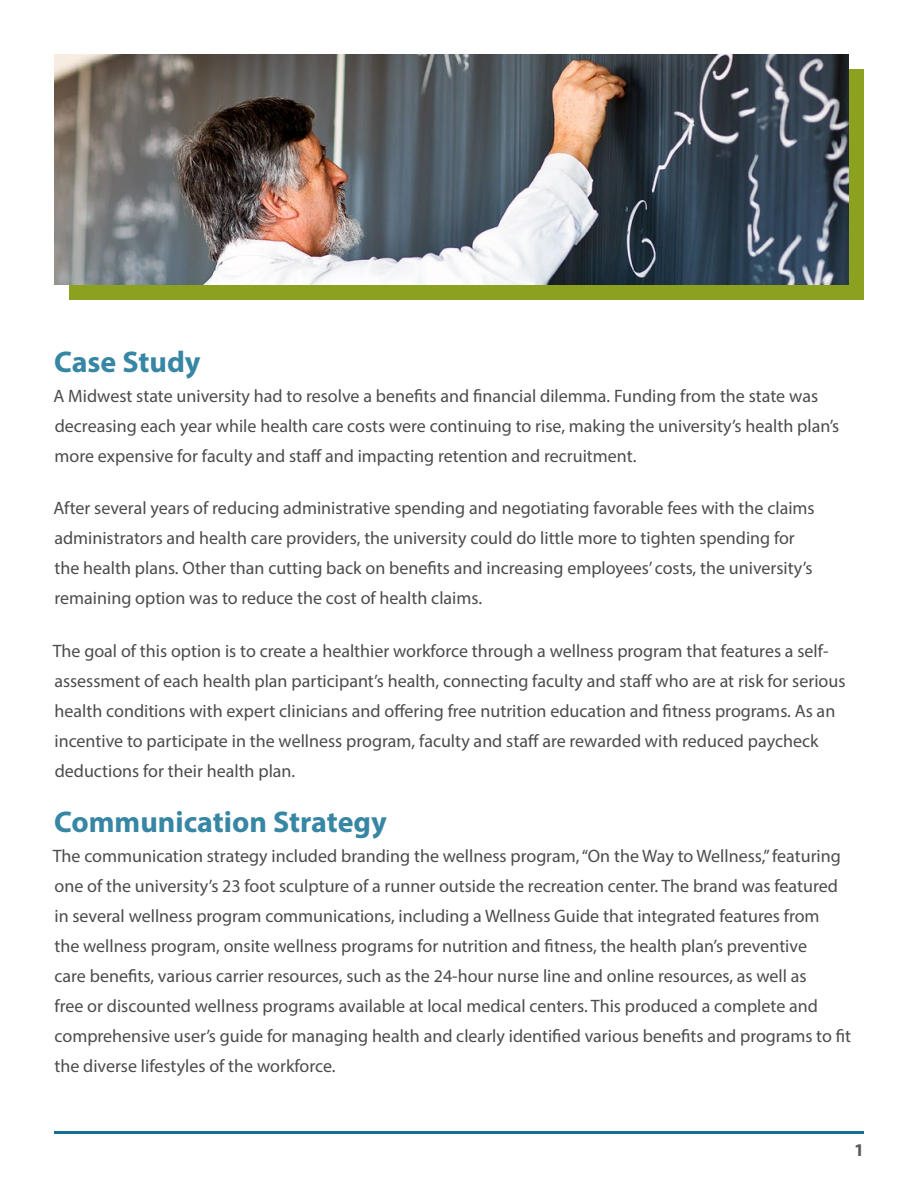
<style>
.page{position:relative;width:918px;height:1188px;background:#fff}
.page>*{position:absolute;margin:0;border:0;box-sizing:border-box;transform-origin:0 0}
.t1{font:700 30px "Myriad Pro";color:#3686a4}
.t2{font:18px/30px "Myriad Pro";color:#4b4c4d}
.t3{font:700 18px "Myriad Pro";color:#57585a}
</style>
<div class="page">
<div style="left:69px;top:69px;width:795px;height:230px;background:#8ca11f"></div>
<hr style="left:54px;top:1131px;width:810px;height:3px;background:#127094">
<img style="left:55px;top:54px;width:794px;height:230px">
<p class="t1" style="left:54px;top:342px;width:148px">Case Study</p>
<p class="t2" style="left:53px;top:380px;width:787px">A Midwest state university had to resolve a benefits and financial dilemma. Funding from the state was decreasing each year while health care costs were continuing to rise, making the university’s health plan’s more expensive for faculty and staff and impacting retention and recruitment.</p>
<p class="t2" style="left:53px;top:493px;width:763px">After several years of reducing administrative spending and negotiating favorable fees with the claims administrators and health care providers, the university could do little more to tighten spending for the health plans. Other than cutting back on benefits and increasing employees’ costs, the university’s remaining option was to reduce the cost of health claims.</p>
<p class="t2" style="left:53px;top:635px;width:794px">The goal of this option is to create a healthier workforce through a wellness program that features a self&shy;assessment of each health plan participant’s health, connecting faculty and staff who are at risk for serious health conditions with expert clinicians and offering free nutrition education and fitness programs. As an incentive to participate in the wellness program, faculty and staff are rewarded with reduced paycheck deductions for their health plan.</p>
<p class="t1" style="left:54px;top:803px;width:334px">Communication Strategy</p>
<p class="t2" style="left:53px;top:841px;width:800px">The communication strategy included branding the wellness program, “On the Way to Wellness,” featuring one of the university’s 23 foot sculpture of a runner outside the recreation center. The brand was featured in several wellness program communications, including a Wellness Guide that integrated features from<br>the wellness program, onsite wellness programs for nutrition and fitness, the health plan’s preventive<br>care benefits, various carrier resources, such as the 24-hour nurse line and online resources, as well as<br>free or discounted wellness programs available at local medical centers. This produced a complete and comprehensive user’s guide for managing health and clearly identified various benefits and programs to fit the diverse lifestyles of the workforce.</p>
<p class="t3" style="left:854px;top:1138px;width:11px">1</p>
</div>
